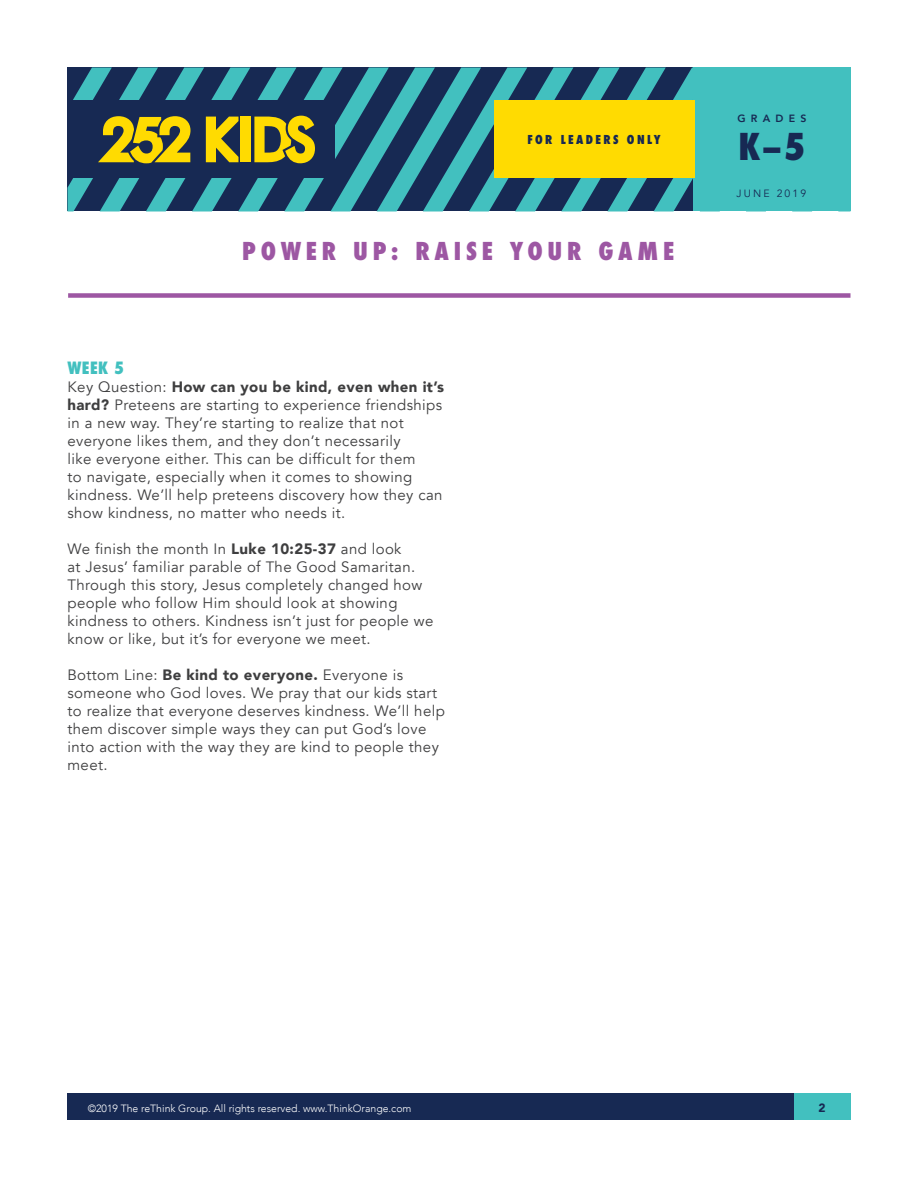
<style>
.page{position:relative;width:918px;height:1188px;background:#fff}
.page>*{position:absolute;margin:0;border:0;box-sizing:border-box;transform-origin:0 0}
.t1{font:800 condensed 36px "Futura";color:#172953}
.t2{font:800 condensed 24px "Futura";letter-spacing:.2em;color:#9d57a3}
.t3{font:800 condensed 16.5px "Futura";color:#42c0bf}
.t4{font:15px/18px "Avenir";letter-spacing:.025em;color:#3e3e3f}
.t5{font:800 condensed 12px "Futura";letter-spacing:.2em;color:#172953}
.t6{font:900 12px "Avenir";color:#172953}
.t7{font:300 10.5px "Avenir";color:#fff}
.t8{font:10.5px "Avenir";letter-spacing:.2em;color:#172953}
.t9{font:800 10.5px "Avenir";letter-spacing:.5em;color:#172953}
.s1{font-weight:900}
</style>
<div class="page">
<svg style="left:67px;top:68px;width:784px;height:144px;background:#3b7c81"></svg>
<div style="left:68px;top:1094px;width:782px;height:26px;background:#172953"></div>
<div style="left:794px;top:1094px;width:56px;height:26px;background:#42c0bf"></div>
<div style="left:494px;top:101px;width:201px;height:77px;background:#ffdb01"></div>
<div style="left:68px;top:293px;width:783px;height:5px;background:#9d57a3"></div>
<p class="t5" style="left:527px;top:132px;width:135px">FOR LEADERS ONLY</p>
<p class="t2" style="left:242px;top:235px;width:433px">POWER UP: RAISE YOUR GAME</p>
<p class="t3" style="left:68px;top:356px;width:58px">WEEK 5</p>
<p class="t4" style="left:68px;top:378px;width:378px">Key Question: <span class="s1">How can you be kind, even when it’s hard?</span> Preteens are starting to experience friendships in a new way. They’re starting to realize that not everyone likes them, and they don’t necessarily<br>like everyone either. This can be difficult for them<br>to navigate, especially when it comes to showing kindness. We’ll help preteens discovery how they can show kindness, no matter who needs it.</p>
<p class="t4" style="left:68px;top:540px;width:367px">We finish the month In <span class="s1">Luke 10:25-37</span> and look<br>at Jesus’ familiar parable of The Good Samaritan.<br>Through this story, Jesus completely changed how people who follow Him should look at showing kindness to others. Kindness isn’t just for people we know or like, but it’s for everyone we meet.</p>
<p class="t4" style="left:68px;top:666px;width:379px">Bottom Line: <span class="s1">Be kind to everyone.</span> Everyone is someone who God loves. We pray that our kids start to realize that everyone deserves kindness. We’ll help them discover simple ways they can put God’s love into action with the way they are kind to people they meet.</p>
<p class="t9" style="left:737px;top:110px;width:71px">GRADES</p>
<h1 class="t1" style="left:738px;top:122px;width:69px">K–5</h1>
<p class="t8" style="left:737px;top:187px;width:71px">JUNE 2019</p>
<p class="t7" style="left:88px;top:1102px;width:325px">©2019 The reThink Group. All rights reserved. www.ThinkOrange.com</p>
<p class="t6" style="left:819px;top:1097px;width:9px">2</p>
</div>
